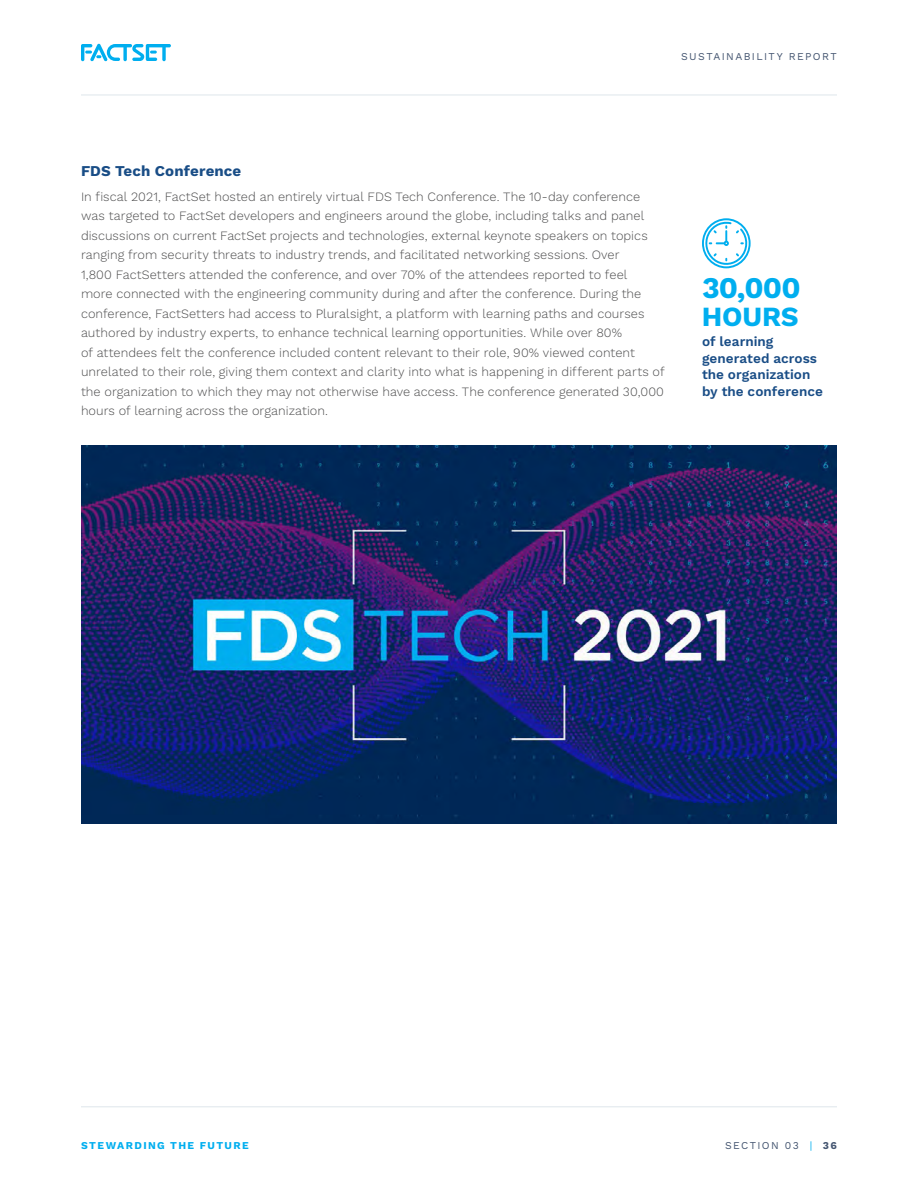
<style>
.page{position:relative;width:918px;height:1188px;background:#fff}
.page>*{position:absolute;margin:0;border:0;box-sizing:border-box;transform-origin:0 0}
.t1{font:700 30px "Work Sans";color:#00aeef}
.t2{font:700 27.75px "Work Sans";letter-spacing:-.01em;color:#00aeef}
.t3{font:700 15px "Work Sans";letter-spacing:.01em;color:#194d86}
.t4{font:600 13.5px/16.5px "Work Sans";color:#194d86}
.t5{font:300 12.75px/19.5px "Work Sans";color:#4b4b4c}
.t6{font:10.5px "Work Sans";letter-spacing:.13em;color:#455671}
.t7{font:700 10.5px "Work Sans";letter-spacing:.135em;color:#00aeef}
.s1{color:#00aeef}
.s2{font-weight:700}
</style>
<div class="page">
<img style="left:81px;top:446px;width:756px;height:377px">
<svg style="left:702px;top:218px;width:49px;height:50px"></svg>
<svg style="left:81px;top:44px;width:90px;height:17px"></svg>
<hr style="left:81px;top:95px;width:756px;height:1px;background:#dfe6eb">
<hr style="left:81px;top:1106px;width:756px;height:1px;background:#dfe6eb">
<p class="t6" style="left:681px;top:51px;width:157px">SUSTAINABILITY REPORT</p>
<p class="t3" style="left:81px;top:162px;width:162px">FDS Tech Conference</p>
<p class="t5" style="left:81px;top:187px;width:585px">In fiscal 2021, FactSet hosted an entirely virtual FDS Tech Conference. The 10-day conference was targeted to FactSet developers and engineers around the globe, including talks and panel discussions on current FactSet projects and technologies, external keynote speakers on topics ranging from security threats to industry trends, and facilitated networking sessions. Over<br>1,800 FactSetters attended the conference, and over 70% of the attendees reported to feel<br>more connected with the engineering community during and after the conference. During the conference, FactSetters had access to Pluralsight, a platform with learning paths and courses authored by industry experts, to enhance technical learning opportunities. While over 80%<br>of attendees felt the conference included content relevant to their role, 90% viewed content unrelated to their role, giving them context and clarity into what is happening in different parts of the organization to which they may not otherwise have access. The conference generated 30,000 hours of learning across the organization.</p>
<h1 class="t1" style="left:702px;top:270px;width:100px">30,000</h1>
<h2 class="t2" style="left:702px;top:301px;width:98px">HOURS</h2>
<p class="t4" style="left:702px;top:334px;width:122px">of learning generated across the organization by the conference</p>
<p class="t7" style="left:81px;top:1139px;width:169px">STEWARDING THE FUTURE</p>
<p class="t6" style="left:725px;top:1139px;width:113px">SECTION 03 <span class="s1">|</span> <span class="s2">36</span></p>
</div>
